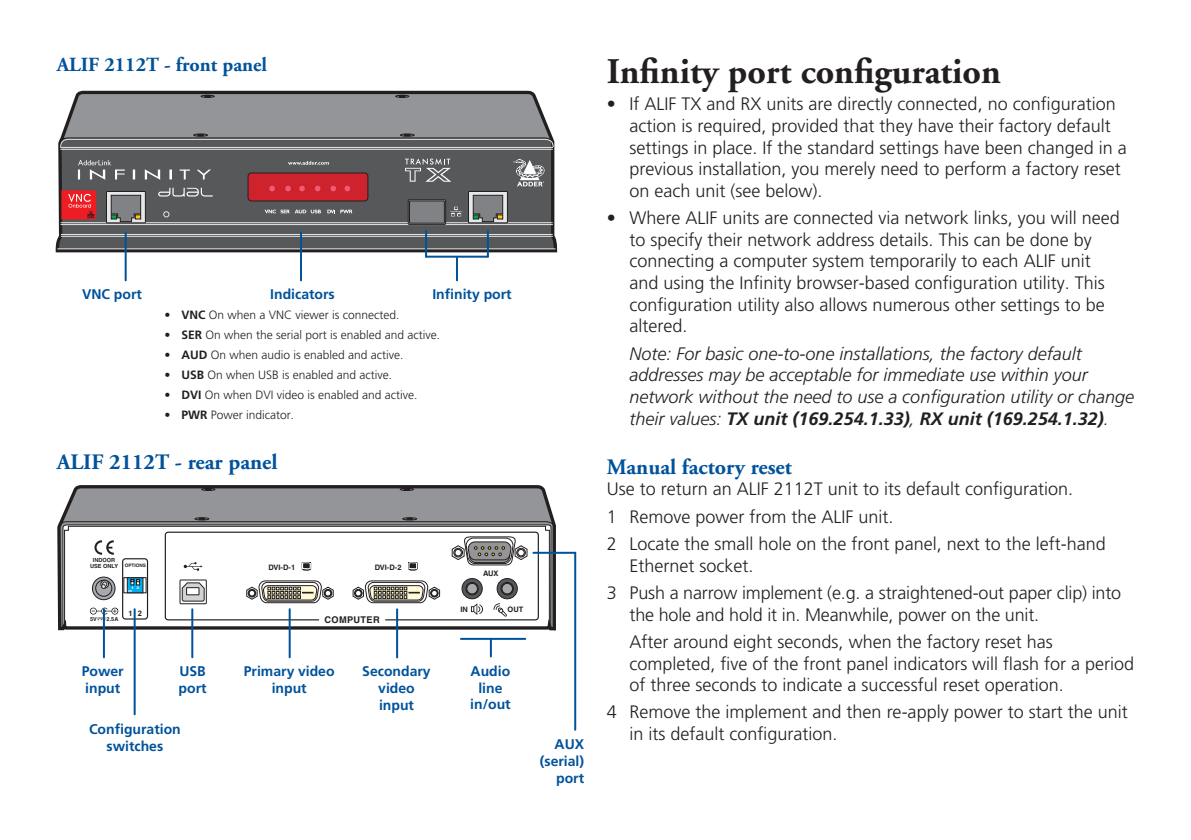
<style>
.page{position:relative;width:1191px;height:840px;background:#fff}
.page>*{position:absolute;margin:0;border:0;box-sizing:border-box;transform-origin:0 0}
.Section_Head{font:700 36px "Adobe Garamond";color:#231f20}
.Head_3__no_toc{font:700 22px "Adobe Garamond";color:#01529b}
.Head_3{font:700 22px "Adobe Garamond";color:#01529b}
.Head_3-2{font:700 20px "Adobe Garamond";color:#01529b}
.Body_Bullet_1{font:300 18px/21.6px "Frutiger";color:#231f20}
.Body_Bullet_1-2{font:italic 300 18px/21.6px "Frutiger";color:#231f20}
.Body{font:300 18px "Frutiger";color:#231f20}
.Diagram_head_-_large{font:700 14px/16.8px "Frutiger";color:#01529b;text-align:center}
.Diagram_bullet_-_lar{font:300 12px "Frutiger";color:#231f20}
.Diagram_head_-_large-2{font:300 12px "Frutiger";color:#231f20}
.t1{font:700 9.2px "Helvetica";letter-spacing:.035em;color:#231f20}
.t2{font:700 7.6px "Helvetica";color:#231f20}
.t3{font:700 7.4px "Helvetica";color:#231f20}
.t4{font:700 5.6px/5.4px "Helvetica";color:#231f20}
.t5{font:700 3.6px "Arial";color:#fff;scale:1.41 1}
.t6{font:700 2.8px "Arial";color:#fff;scale:.9 1}
.s1{font-weight:700}
.s2{font-size:4.8px}
.s3{font-family:"Arial"}
</style>
<div class="page">
<svg style="left:57px;top:485px;width:499px;height:145px"></svg>
<svg style="left:90px;top:530px;width:487px;height:201px"></svg>
<hr style="left:191px;top:609px;width:2px;height:48px;background:#01529b">
<hr style="left:134px;top:609px;width:2px;height:105px;background:#01529b">
<hr style="left:103px;top:609px;width:2px;height:48px;background:#01529b">
<hr style="left:396px;top:609px;width:2px;height:48px;background:#01529b">
<svg style="left:55px;top:90px;width:503px;height:163px;background:#8e8f91"></svg>
<svg style="left:56px;top:138px;width:500px;height:112px;background:#646567"></svg>
<svg style="left:512px;top:159px;width:32px;height:27px"></svg>
<svg style="left:288px;top:161px;width:41px;height:4px"></svg>
<svg style="left:78px;top:160px;width:133px;height:20px;background:#6d6d6f"></svg>
<div style="left:248px;top:173px;width:120px;height:28px;background:#ce232d;border-radius:3px"></div>
<div style="left:248px;top:172px;width:120px;height:29px;border:1px solid #231f20;border-radius:3px"></div>
<svg style="left:269px;top:185px;width:6px;height:6px"></svg>
<svg style="left:285px;top:185px;width:6px;height:6px"></svg>
<svg style="left:299px;top:185px;width:6px;height:6px"></svg>
<svg style="left:315px;top:185px;width:5px;height:6px"></svg>
<svg style="left:330px;top:185px;width:6px;height:6px"></svg>
<svg style="left:344px;top:185px;width:6px;height:6px"></svg>
<svg style="left:265px;top:209px;width:56px;height:4px"></svg>
<svg style="left:327px;top:209px;width:25px;height:4px"></svg>
<svg style="left:450px;top:207px;width:12px;height:9px"></svg>
<svg style="left:163px;top:211px;width:6px;height:6px"></svg>
<svg style="left:405px;top:158px;width:46px;height:24px"></svg>
<div style="left:468px;top:191px;width:39px;height:32px;background:#e6e7e9"></div>
<div style="left:468px;top:191px;width:40px;height:32px;border:1px solid #231f20"></div>
<svg style="left:472px;top:194px;width:31px;height:28px"></svg>
<div style="left:408px;top:199px;width:38px;height:26px;border:1px solid #231f20"></div>
<div style="left:409px;top:201px;width:35px;height:22px;background:#808285"></div>
<div style="left:409px;top:200px;width:36px;height:23px;border:1px solid #231f20"></div>
<svg style="left:158px;top:188px;width:55px;height:8px"></svg>
<div style="left:106px;top:191px;width:39px;height:32px;background:#e6e7e9"></div>
<div style="left:106px;top:191px;width:40px;height:32px;border:1px solid #231f20"></div>
<svg style="left:110px;top:194px;width:32px;height:28px"></svg>
<svg style="left:61px;top:190px;width:35px;height:29px"></svg>
<hr style="left:125px;top:232px;width:2px;height:48px;background:#01529b">
<hr style="left:300px;top:232px;width:2px;height:48px;background:#01529b">
<hr style="left:456px;top:257px;width:2px;height:23px;background:#01529b">
<hr style="left:425px;top:231px;width:2px;height:25px;background:#01529b">
<hr style="left:487px;top:231px;width:2px;height:25px;background:#01529b">
<hr style="left:426px;top:255px;width:62px;height:2px;background:#01529b">
<p class="Head_3-2" style="left:57px;top:54px;width:212px">ALIF 2112T - front panel</p>
<p class="Diagram_head_-_large" style="left:82px;top:285px;width:61px">VNC port</p>
<p class="Diagram_head_-_large" style="left:270px;top:285px;width:66px">Indicators</p>
<p class="Diagram_head_-_large" style="left:432px;top:285px;width:81px">Infinity port</p>
<p class="Diagram_head_-_large-2" style="left:164px;top:308px;width:237px">• <span class="s1">VNC</span> On when a VNC viewer is connected.</p>
<p class="Diagram_bullet_-_lar" style="left:164px;top:328px;width:277px">• <span class="s1">SER</span> On when the serial port is enabled and active.</p>
<p class="Diagram_bullet_-_lar" style="left:164px;top:348px;width:241px">• <span class="s1">AUD</span> On when audio is enabled and active.</p>
<p class="Diagram_bullet_-_lar" style="left:164px;top:368px;width:229px">• <span class="s1">USB</span> On when USB is enabled and active.</p>
<p class="Diagram_bullet_-_lar" style="left:164px;top:388px;width:255px">• <span class="s1">DVI</span> On when DVI video is enabled and active.</p>
<p class="Diagram_bullet_-_lar" style="left:164px;top:408px;width:131px">• <span class="s1">PWR</span> Power indicator.</p>
<p class="Head_3__no_toc" style="left:57px;top:449px;width:222px">ALIF 2112T - rear panel</p>
<p class="t4" style="left:90px;top:557px;width:57px;text-indent:3px">INDOOR<br>USE ONLY <span class="s2">OPTIONS</span></p>
<p class="t4" style="left:90px;top:615px;width:8px">5V</p>
<p class="t4" style="left:107px;top:615px;width:13px">2.5A</p>
<p class="t5" style="left:131px;top:585px;width:7px">1 2</p>
<p class="t6" style="left:128px;top:589px;width:6px">ON</p>
<p class="t2" style="left:128px;top:608px;width:15px">1 <span class="s3">2</span></p>
<p class="t3" style="left:268px;top:562px;width:28px">DVI-D-1</p>
<p class="t3" style="left:375px;top:562px;width:28px">DVI-D-2</p>
<p class="t1" style="left:324px;top:613px;width:57px">COMPUTER</p>
<p class="t2" style="left:483px;top:569px;width:17px">AUX</p>
<p class="t3" style="left:460px;top:604px;width:9px">IN</p>
<p class="t3" style="left:507px;top:604px;width:17px">OUT</p>
<p class="Diagram_head_-_large" style="left:244px;top:662px;width:92px">Primary video input</p>
<p class="Diagram_head_-_large" style="left:470px;top:662px;width:42px">Audio line in/out</p>
<p class="Diagram_head_-_large" style="left:82px;top:662px;width:44px;text-align:left">Power input</p>
<p class="Diagram_head_-_large" style="left:362px;top:662px;width:70px">Secondary video input</p>
<p class="Diagram_head_-_large" style="left:179px;top:662px;width:29px;text-align:left">USB port</p>
<p class="Diagram_head_-_large" style="left:89px;top:720px;width:93px">Configuration switches</p>
<p class="Diagram_head_-_large" style="left:540px;top:735px;width:46px;text-align:right">AUX (serial) port</p>
<p class="Section_Head" style="left:607px;top:52px;width:395px">Infinity port configuration</p>
<p class="Body_Bullet_1" style="left:629px;top:93px;width:499px;text-indent:-23px">• If ALIF TX and RX units are directly connected, no configuration action is required, provided that they have their factory default settings in place. If the standard settings have been changed in a previous installation, you merely need to perform a factory reset on each unit (see below).</p>
<p class="Body_Bullet_1" style="left:629px;top:207px;width:492px;text-indent:-23px">• Where ALIF units are connected via network links, you will need to specify their network address details. This can be done by connecting a computer system temporarily to each ALIF unit and using the Infinity browser-based configuration utility. This configuration utility also allows numerous other settings to be altered.</p>
<p class="Body_Bullet_1-2" style="left:629px;top:342px;width:506px">Note: For basic one-to-one installations, the factory default addresses may be acceptable for immediate use within your network without the need to use a configuration utility or change their values: <span class="s1">TX unit (169.254.1.33)</span>, <span class="s1">RX unit (169.254.1.32)</span>.</p>
<p class="Head_3" style="left:607px;top:454px;width:187px">Manual factory reset</p>
<p class="Body" style="left:607px;top:478px;width:468px">Use to return an ALIF 2112T unit to its default configuration.</p>
<p class="Body_Bullet_1" style="left:607px;top:505px;width:288px">1 Remove power from the ALIF unit.</p>
<p class="Body_Bullet_1" style="left:629px;top:532px;width:478px;text-indent:-23px">2 Locate the small hole on the front panel, next to the left-hand<br>Ethernet socket.</p>
<p class="Body_Bullet_1" style="left:629px;top:581px;width:493px;text-indent:-23px">3 Push a narrow implement (e.g. a straightened-out paper clip) into the hole and hold it in. Meanwhile, power on the unit.</p>
<p class="Body_Bullet_1" style="left:629px;top:630px;width:506px">After around eight seconds, when the factory reset has completed, five of the front panel indicators will flash for a period of three seconds to indicate a successful reset operation.</p>
<p class="Body_Bullet_1" style="left:629px;top:701px;width:500px;text-indent:-23px">4 Remove the implement and then re-apply power to start the unit in its default configuration.</p>
</div>
